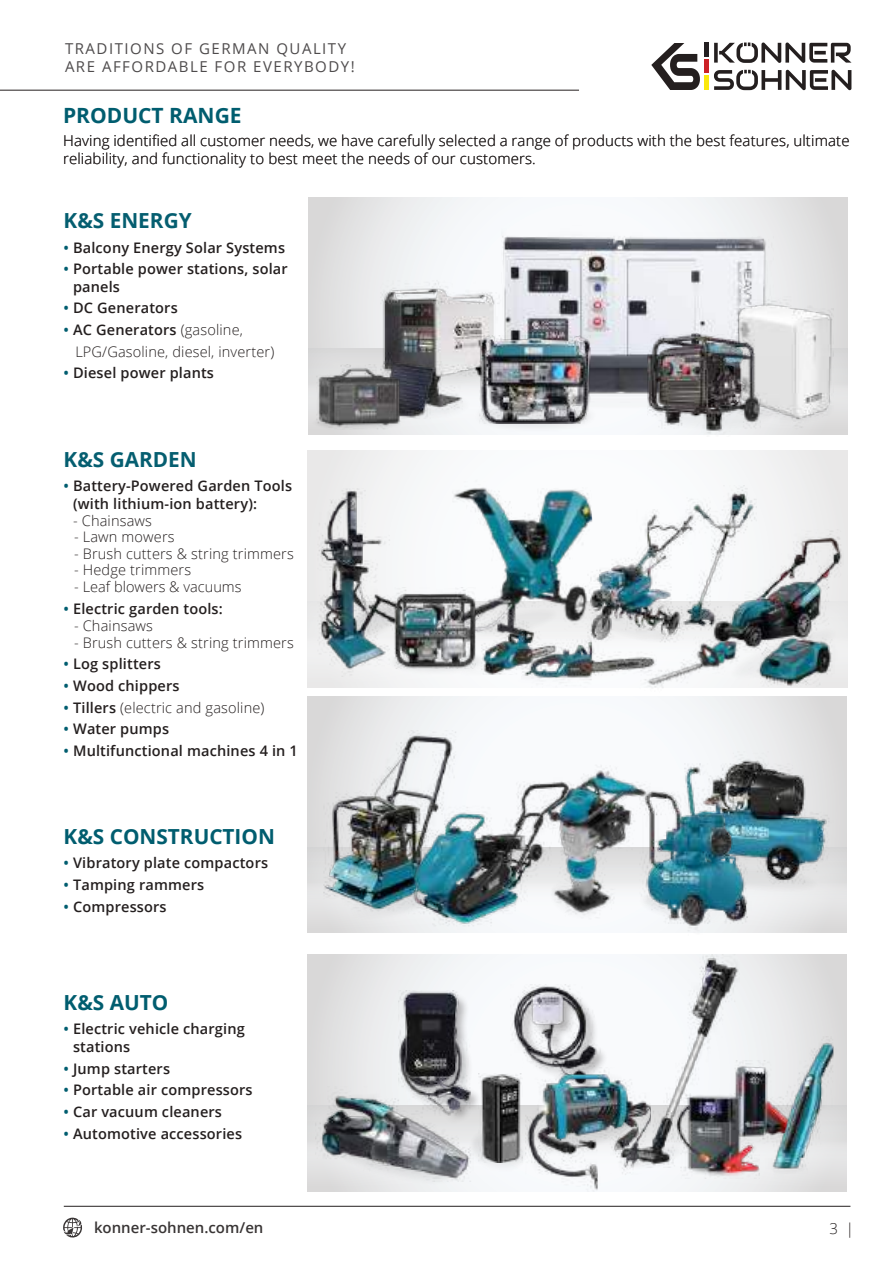
<style>
.page{position:relative;width:893px;height:1263px;background:#fff}
.page>*{position:absolute;margin:0;border:0;box-sizing:border-box;transform-origin:0 0}
.t1{font:700 21px "Open Sans";color:#005d6f}
.t2{font:700 20.85px "Open Sans";color:#005d6f}
.t3{font:700 20.85px "Open Sans";color:#055e70}
.t4{font:300 15px/18px "Open Sans";letter-spacing:.01em;color:#241f1f}
.t5{font:15px/18px "Open Sans";letter-spacing:.1em;color:#4e4b4c}
.t6{font:600 15px "Open Sans";color:#393535}
.t7{font:600 14.55px/17.4px "Open Sans";letter-spacing:.01em;color:#241f1f}
.t8{font:300 14.55px/21.6px "Open Sans";letter-spacing:.01em;color:#241f1f}
.s1{color:#005d6f}
.s2{font-weight:600;color:#005d6f}
.s3{font-weight:600}
</style>
<div class="page">
<hr style="left:0;top:90px;width:579px;height:1px;background:#241f1f">
<svg style="left:651px;top:43px;width:49px;height:47px"></svg>
<svg style="left:714px;top:42px;width:137px;height:21px"></svg>
<svg style="left:714px;top:70px;width:137px;height:20px"></svg>
<div style="left:704px;top:43px;width:5px;height:14px;background:#241f21"></div>
<div style="left:704px;top:59px;width:5px;height:14px;background:#cc2126"></div>
<div style="left:704px;top:76px;width:5px;height:14px;background:#fae80d"></div>
<svg style="left:63px;top:1217px;width:19px;height:21px"></svg>
<hr style="left:64px;top:1206px;width:786px;height:1px;background:#241f1f">
<svg style="left:308px;top:198px;width:539px;height:150px"></svg>
<div style="left:308px;top:348px;width:541px;height:87px;background:#fff;opacity:.39"></div>
<img style="left:501px;top:226px;width:273px;height:171px">
<img style="left:600px;top:397px;width:48px;height:12px">
<img style="left:368px;top:268px;width:140px;height:126px">
<img style="left:405px;top:384px;width:70px;height:39px">
<img style="left:371px;top:362px;width:91px;height:56px">
<img style="left:308px;top:429px;width:96px;height:2px">
<img style="left:308px;top:365px;width:97px;height:64px">
<img style="left:469px;top:396px;width:131px;height:38px">
<img style="left:480px;top:336px;width:111px;height:87px">
<img style="left:732px;top:286px;width:102px;height:148px">
<img style="left:648px;top:334px;width:113px;height:101px">
<svg style="left:307px;top:696px;width:540px;height:151px"></svg>
<div style="left:307px;top:847px;width:541px;height:87px;background:#fff;opacity:.39"></div>
<img style="left:411px;top:931px;width:116px;height:3px">
<img style="left:327px;top:912px;width:116px;height:20px">
<img style="left:539px;top:926px;width:71px;height:6px">
<img style="left:307px;top:731px;width:166px;height:181px">
<img style="left:408px;top:770px;width:164px;height:161px">
<img style="left:515px;top:756px;width:144px;height:170px">
<img style="left:673px;top:739px;width:161px;height:161px">
<img style="left:615px;top:780px;width:159px;height:154px">
<svg style="left:308px;top:955px;width:539px;height:150px"></svg>
<div style="left:307px;top:1105px;width:541px;height:87px;background:#fff;opacity:.39"></div>
<img style="left:650px;top:1167px;width:18px;height:11px">
<img style="left:468px;top:1117px;width:58px;height:66px">
<div style="left:399px;top:992px;width:83px;height:133px;background:#241f1f;opacity:.3"></div>
<img style="left:398px;top:990px;width:74px;height:97px">
<div style="left:514px;top:987px;width:94px;height:109px;background:#241f1f;opacity:.3"></div>
<img style="left:511px;top:985px;width:89px;height:100px">
<img style="left:739px;top:1060px;width:22px;height:83px">
<img style="left:615px;top:955px;width:124px;height:212px">
<img style="left:478px;top:1073px;width:44px;height:89px">
<img style="left:526px;top:1068px;width:124px;height:124px">
<img style="left:314px;top:1119px;width:154px;height:73px">
<img style="left:315px;top:1087px;width:158px;height:94px">
<img style="left:761px;top:1037px;width:87px;height:141px">
<img style="left:532px;top:1102px;width:112px;height:63px">
<img style="left:668px;top:1094px;width:91px;height:84px">
<svg style="left:308px;top:451px;width:539px;height:150px"></svg>
<div style="left:308px;top:601px;width:540px;height:87px;background:#f3f4f4"></div>
<img style="left:307px;top:488px;width:109px;height:189px">
<img style="left:595px;top:509px;width:79px;height:111px">
<img style="left:756px;top:530px;width:88px;height:113px">
<img style="left:753px;top:627px;width:87px;height:61px">
<img style="left:674px;top:485px;width:82px;height:149px">
<img style="left:633px;top:620px;width:120px;height:85px">
<img style="left:416px;top:463px;width:179px;height:156px">
<img style="left:476px;top:619px;width:45px;height:55px">
<img style="left:521px;top:615px;width:135px;height:80px">
<img style="left:384px;top:645px;width:106px;height:31px">
<img style="left:384px;top:587px;width:92px;height:82px">
<p class="t5" style="left:65px;top:39px;width:291px">TRADITIONS OF GERMAN QUALITY<br>ARE AFFORDABLE FOR EVERYBODY!</p>
<h1 class="t1" style="left:63px;top:101px;width:180px">PRODUCT RANGE</h1>
<p class="t4" style="left:63px;top:131px;width:788px">Having identified all customer needs, we have carefully selected a range of products with the best features, ultimate reliability, and functionality to best meet the needs of our customers.</p>
<h2 class="t3" style="left:64px;top:206px;width:130px">K&amp;S ENERGY</h2>
<p class="t7" style="left:64px;top:238px;width:223px"><span class="s1">•</span> Balcony Energy Solar Systems</p>
<p class="t7" style="left:73px;top:260px;width:216px;text-indent:-10px"><span class="s1">•</span> Portable power stations, solar panels</p>
<p class="t7" style="left:64px;top:299px;width:116px"><span class="s1">•</span> DC Generators</p>
<p class="t8" style="left:75px;top:318px;width:200px;text-indent:-12px"><span class="s2">•</span> <span class="s3">AC Generators</span> (gasoline,<br>LPG/Gasoline, diesel, inverter)</p>
<p class="t7" style="left:64px;top:364px;width:152px"><span class="s1">•</span> Diesel power plants</p>
<h2 class="t3" style="left:64px;top:444px;width:135px">K&amp;S GARDEN</h2>
<p class="t7" style="left:73px;top:477px;width:221px;text-indent:-10px"><span class="s1">•</span> Battery-Powered Garden Tools (with lithium-ion battery):</p>
<p class="t8" style="left:73px;top:509px;width:80px">- Chainsaws</p>
<p class="t8" style="left:74px;top:526px;width:102px">- Lawn mowers</p>
<p class="t8" style="left:74px;top:542px;width:221px">- Brush cutters &amp; string trimmers</p>
<p class="t8" style="left:74px;top:559px;width:119px">- Hedge trimmers</p>
<p class="t8" style="left:74px;top:575px;width:169px">- Leaf blowers &amp; vacuums</p>
<p class="t7" style="left:64px;top:599px;width:161px"><span class="s1">•</span> Electric garden tools:</p>
<p class="t8" style="left:74px;top:615px;width:80px">- Chainsaws</p>
<p class="t8" style="left:74px;top:631px;width:221px">- Brush cutters &amp; string trimmers</p>
<p class="t7" style="left:64px;top:655px;width:99px"><span class="s1">•</span> Log splitters</p>
<p class="t7" style="left:64px;top:677px;width:118px"><span class="s1">•</span> Wood chippers</p>
<p class="t8" style="left:64px;top:696px;width:202px"><span class="s2">•</span> <span class="s3">Tillers</span> (electric and gasoline)</p>
<p class="t7" style="left:64px;top:720px;width:107px"><span class="s1">•</span> Water pumps</p>
<p class="t7" style="left:64px;top:742px;width:236px"><span class="s1">•</span> Multifunctional machines 4 in 1</p>
<h2 class="t2" style="left:64px;top:822px;width:213px">K&amp;S CONSTRUCTION</h2>
<p class="t7" style="left:64px;top:854px;width:206px"><span class="s1">•</span> Vibratory plate compactors</p>
<p class="t7" style="left:64px;top:875px;width:142px"><span class="s1">•</span> Tamping rammers</p>
<p class="t7" style="left:64px;top:897px;width:105px"><span class="s1">•</span> Сompressors</p>
<h2 class="t2" style="left:64px;top:988px;width:106px">K&amp;S AUTO</h2>
<p class="t7" style="left:73px;top:1020px;width:173px;text-indent:-10px"><span class="s1">•</span> Electric vehicle charging stations</p>
<p class="t7" style="left:64px;top:1059px;width:108px"><span class="s1">•</span> Jump starters</p>
<p class="t7" style="left:64px;top:1081px;width:191px"><span class="s1">•</span> Portable air compressors</p>
<p class="t7" style="left:64px;top:1102px;width:160px"><span class="s1">•</span> Car vacuum cleaners</p>
<p class="t7" style="left:64px;top:1124px;width:180px"><span class="s1">•</span> Automotive accessories</p>
<p class="t6" style="left:94px;top:1217px;width:171px">konner-sohnen.com/en</p>
<p class="t4" style="left:829px;top:1219px;width:26px">3 |</p>
</div>
